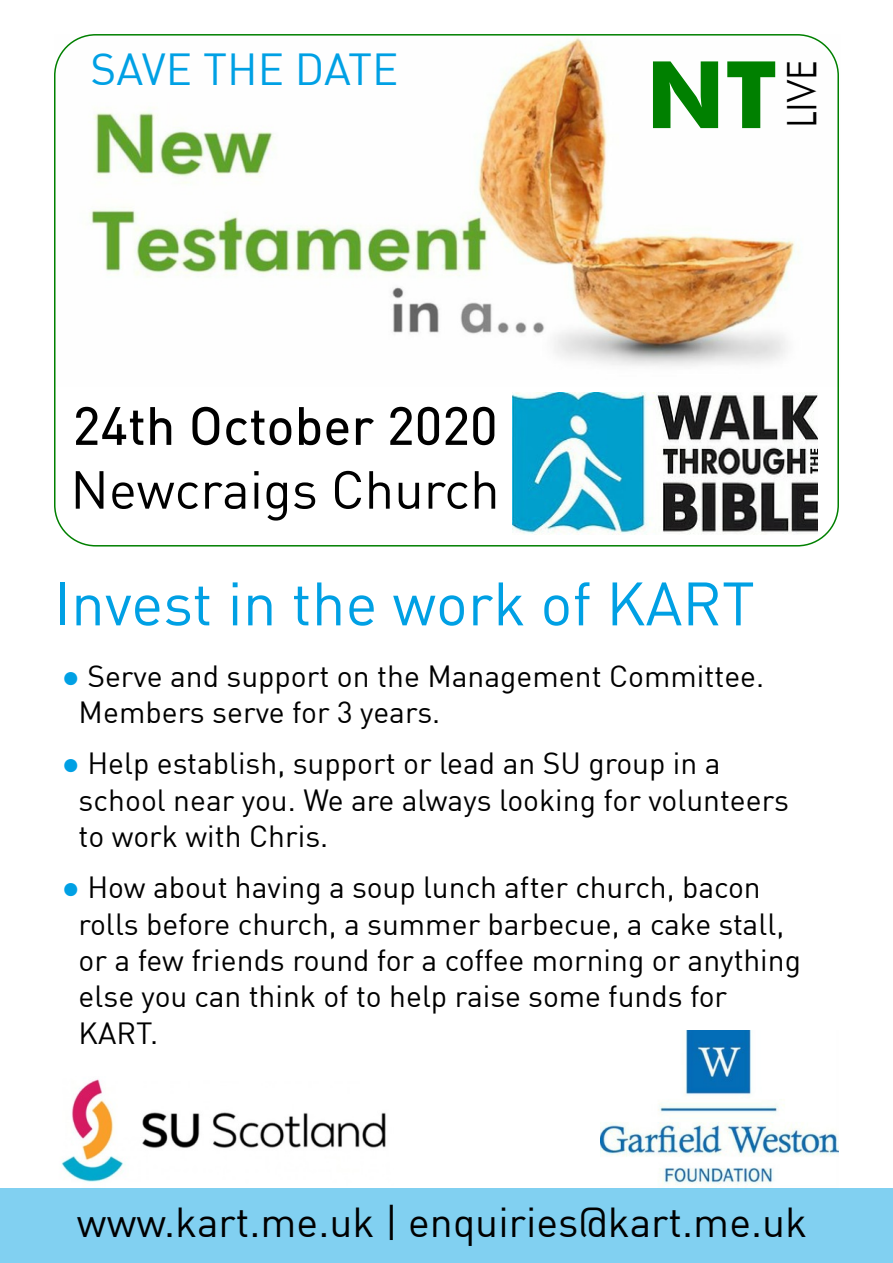
<style>
.page{position:relative;width:893px;height:1263px;background:#fff}
.page>*{position:absolute;margin:0;border:0;box-sizing:border-box;transform-origin:0 0}
.t1{font:93.15px "FUT75";color:#008000}
.t2{font:60.3px "DIN";color:#00a0e4}
.t3{font:52.65px "DIN";color:#000}
.t4{font:43.95px "DIN";color:#00a0e4}
.t5{font:40.95px "DIN";color:#000}
.t6{font:39.9px "Fut 35 q";color:#000}
.t7{font:30px/36.3px "DIN";color:#000}
.s1{font-family:"Times New Roman";color:#00a0e4}
</style>
<div class="page">
<img style="left:601px;top:1030px;width:238px;height:155px">
<img style="left:61px;top:1079px;width:325px;height:103px">
<div style="left:0;top:1188px;width:893px;height:75px;background:#81d0f1"></div>
<svg style="left:76px;top:407px;width:67px;height:38px"></svg>
<svg style="left:150px;top:407px;width:21px;height:38px"></svg>
<svg style="left:192px;top:407px;width:27px;height:38px"></svg>
<svg style="left:226px;top:411px;width:38px;height:34px"></svg>
<svg style="left:270px;top:418px;width:21px;height:27px"></svg>
<svg style="left:299px;top:407px;width:21px;height:38px"></svg>
<svg style="left:326px;top:418px;width:22px;height:27px"></svg>
<svg style="left:356px;top:418px;width:18px;height:27px"></svg>
<svg style="left:390px;top:407px;width:22px;height:38px"></svg>
<svg style="left:418px;top:407px;width:21px;height:38px"></svg>
<svg style="left:446px;top:407px;width:21px;height:38px"></svg>
<svg style="left:473px;top:407px;width:21px;height:38px"></svg>
<img style="left:513px;top:392px;width:305px;height:142px">
<img style="left:54px;top:34px;width:785px;height:332px">
<h3 class="t4" style="left:91px;top:42px;width:310px">SAVE THE DATE</h3>
<h3 class="t3" style="left:70px;top:457px;width:431px">Newcraigs Church</h3>
<h1 class="t1" style="left:646px;top:38px;width:133px">NT</h1>
<h3 class="t6" style="left:777px;top:128px;width:70px;rotate:-90deg">LIVE</h3>
<h2 class="t2" style="left:54px;top:566px;width:702px">Invest in the work of KART</h2>
<p class="t7" style="left:79px;top:657px;width:687px;text-indent:-17px"><span class="s1">●</span> Serve and support on the Management Committee.<br>Members serve for 3 years.</p>
<p class="t7" style="left:79px;top:744px;width:712px;text-indent:-17px"><span class="s1">●</span> Help establish, support or lead an SU group in a school near you. We are always looking for volunteers to work with Chris.</p>
<p class="t7" style="left:79px;top:868px;width:724px;text-indent:-17px"><span class="s1">●</span> How about having a soup lunch after church, bacon rolls before church, a summer barbecue, a cake stall, or a few friends round for a coffee morning or anything else you can think of to help raise some funds for KART.</p>
<h3 class="t5" style="left:77px;top:1196px;width:732px">www.kart.me.uk | enquiries@kart.me.uk</h3>
</div>
